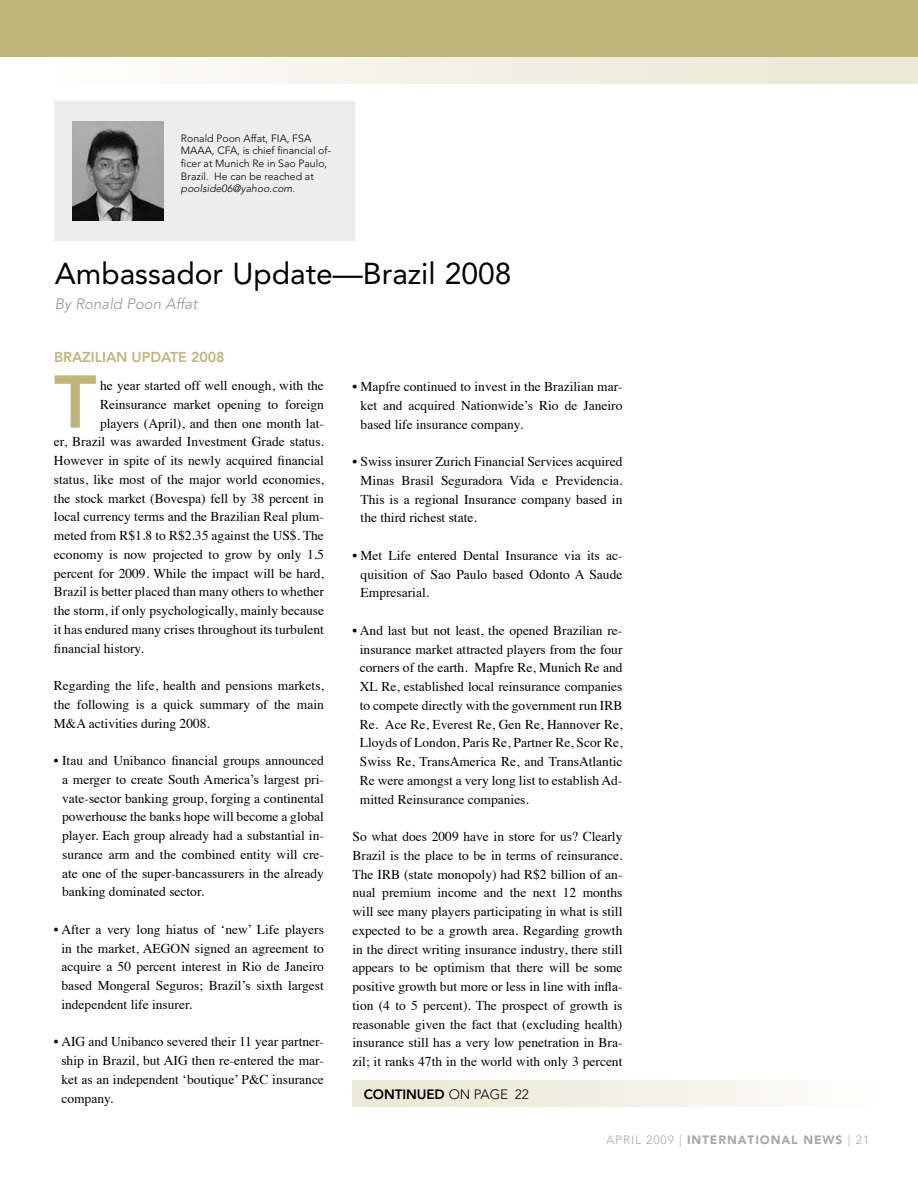
<style>
.page{position:relative;width:918px;height:1188px;background:#fff}
.page>*{position:absolute;margin:0;border:0;box-sizing:border-box;transform-origin:0 0}
.t1{font:800 73.8px "Avenir";color:#bfb678}
.t2{font:30px "Avenir";color:#000}
.t3{font:italic 300 15px "Avenir";color:#939598}
.t4{font:800 14.25px "Avenir";letter-spacing:-.005em;color:#bfb678}
.t5{font:13.5px/18.8px "Times";color:#000;text-align:justify}
.t6{font:800 13.5px "Avenir";letter-spacing:-.005em;color:#000}
.t7{font:900 12px "Avenir";letter-spacing:.075em;color:#a7a9ac}
.t8{font:300 10.5px/12.6px "Avenir";color:#000}
.t9{font:italic 300 10.5px "Avenir";color:#000}
.s1{font-weight:300}
</style>
<div class="page">
<div style="left:352px;top:1080px;width:556px;height:27px;background:linear-gradient(to right,#e9e6d1,#fefefd)"></div>
<div style="left:0;top:57px;width:918px;height:26px;background:linear-gradient(to right,#fefefd,#e9e6d1)"></div>
<div style="left:0;top:0;width:918px;height:57px;background:#bfb678"></div>
<div style="left:55px;top:101px;width:300px;height:140px;background:#ededee"></div>
<svg style="left:72px;top:121px;width:91px;height:100px"></svg>
<img style="left:72px;top:122px;width:91px;height:98px">
<p class="t8" style="left:181px;top:132px;width:152px">Ronald Poon Affat, FIA, FSA<br>MAAA, CFA, is chief financial of&shy;ficer at Munich Re in Sao Paulo,<br>Brazil. He can be reached at</p>
<p class="t9" style="left:181px;top:182px;width:116px">poolside06@yahoo.com.</p>
<h2 class="t2" style="left:55px;top:256px;width:458px">Ambassador Update—Brazil 2008</h2>
<p class="t3" style="left:55px;top:295px;width:144px">By Ronald Poon Affat</p>
<p class="t4" style="left:54px;top:348px;width:45px">BRAZILIAN</p>
<p class="t4" style="left:132px;top:348px;width:10px">UPDATE</p>
<p class="t4" style="left:191px;top:348px;width:35px">2008</p>
<h1 class="t1" style="left:54px;top:358px;width:44px">T</h1>
<p class="t5" style="left:100px;top:375px;width:225px">he year started off well enough, with the</p>
<p class="t5" style="left:100px;top:394px;width:225px">Reinsurance market opening to foreign</p>
<p class="t5" style="left:100px;top:413px;width:225px">players (April), and then one month lat-</p>
<p class="t5" style="left:54px;top:431px;width:271px">er, Brazil was awarded Investment Grade status.</p>
<p class="t5" style="left:54px;top:450px;width:272px">However in spite of its newly acquired financial</p>
<p class="t5" style="left:54px;top:469px;width:272px">status, like most of the major world economies,</p>
<p class="t5" style="left:54px;top:488px;width:271px">the stock market (Bovespa) fell by 38 percent in</p>
<p class="t5" style="left:54px;top:506px;width:272px">local currency terms and the Brazilian Real plum-</p>
<p class="t5" style="left:54px;top:525px;width:271px">meted from R$1.8 to R$2.35 against the US$. The</p>
<p class="t5" style="left:54px;top:544px;width:271px">economy is now projected to grow by only 1.5</p>
<p class="t5" style="left:54px;top:563px;width:272px">percent for 2009. While the impact will be hard,</p>
<p class="t5" style="left:54px;top:581px;width:272px">Brazil is better placed than many others to whether</p>
<p class="t5" style="left:54px;top:600px;width:272px">the storm, if only psychologically, mainly because</p>
<p class="t5" style="left:54px;top:619px;width:272px">it has endured many crises throughout its turbulent</p>
<p class="t5" style="left:54px;top:638px;width:91px">financial history.</p>
<p class="t5" style="left:54px;top:675px;width:272px">Regarding the life, health and pensions markets, the following is a quick summary of the main M&amp;A activities during 2008.</p>
<p class="t5" style="left:62px;top:750px;width:263px;text-indent:-8px">• Itau and Unibanco financial groups announced a merger to create South America’s largest pri&shy;vate-sector banking group, forging a continental powerhouse the banks hope will become a global player. Each group already had a substantial in&shy;surance arm and the combined entity will cre&shy;ate one of the super-bancassurers in the already banking dominated sector.</p>
<p class="t5" style="left:61px;top:919px;width:264px;text-indent:-7px">• After a very long hiatus of ‘new’ Life players in the market, AEGON signed an agreement to acquire a 50 percent interest in Rio de Janeiro based Mongeral Seguros; Brazil’s sixth largest independent life insurer.</p>
<p class="t5" style="left:61px;top:1031px;width:264px;text-indent:-7px">• AIG and Unibanco severed their 11 year partner&shy;ship in Brazil, but AIG then re-entered the mar&shy;ket as an independent ‘boutique’ P&amp;C insurance company.</p>
<p class="t5" style="left:361px;top:376px;width:263px;text-indent:-8px">• Mapfre continued to invest in the Brazilian mar&shy;ket and acquired Nationwide’s Rio de Janeiro based life insurance company.</p>
<p class="t5" style="left:361px;top:451px;width:263px;text-indent:-8px">• Swiss insurer Zurich Financial Services acquired Minas Brasil Seguradora Vida e Previdencia.<br>This is a regional Insurance company based in the third richest state.</p>
<p class="t5" style="left:361px;top:545px;width:263px;text-indent:-8px">• Met Life entered Dental Insurance via its ac&shy;quisition of Sao Paulo based Odonto A Saude Empresarial.</p>
<p class="t5" style="left:360px;top:620px;width:264px;text-indent:-7px">• And last but not least, the opened Brazilian re&shy;insurance market attracted players from the four corners of the earth. Mapfre Re, Munich Re and XL Re, established local reinsurance companies to compete directly with the government run IRB Re. Ace Re, Everest Re, Gen Re, Hannover Re, Lloyds of London, Paris Re, Partner Re, Scor Re, Swiss Re, TransAmerica Re, and TransAtlantic Re were amongst a very long list to establish Ad&shy;mitted Reinsurance companies.</p>
<p class="t5" style="left:352px;top:826px;width:272px">So what does 2009 have in store for us? Clearly Brazil is the place to be in terms of reinsurance.<br>The IRB (state monopoly) had R$2 billion of an&shy;nual premium income and the next 12 months will see many players participating in what is still expected to be a growth area. Regarding growth in the direct writing insurance industry, there still appears to be optimism that there will be some positive growth but more or less in line with infla&shy;tion (4 to 5 percent). The prospect of growth is reasonable given the fact that (excluding health) insurance still has a very low penetration in Bra&shy;zil; it ranks 47th in the world with only 3 percent</p>
<p class="t6" style="left:364px;top:1086px;width:167px">CONTINUED <span class="s1">ON PAGE 22</span></p>
<p class="t7" style="left:606px;top:1132px;width:265px"><span class="s1">APRIL 2009 |</span> INTERNATIONAL NEWS <span class="s1">| 21</span></p>
</div>
